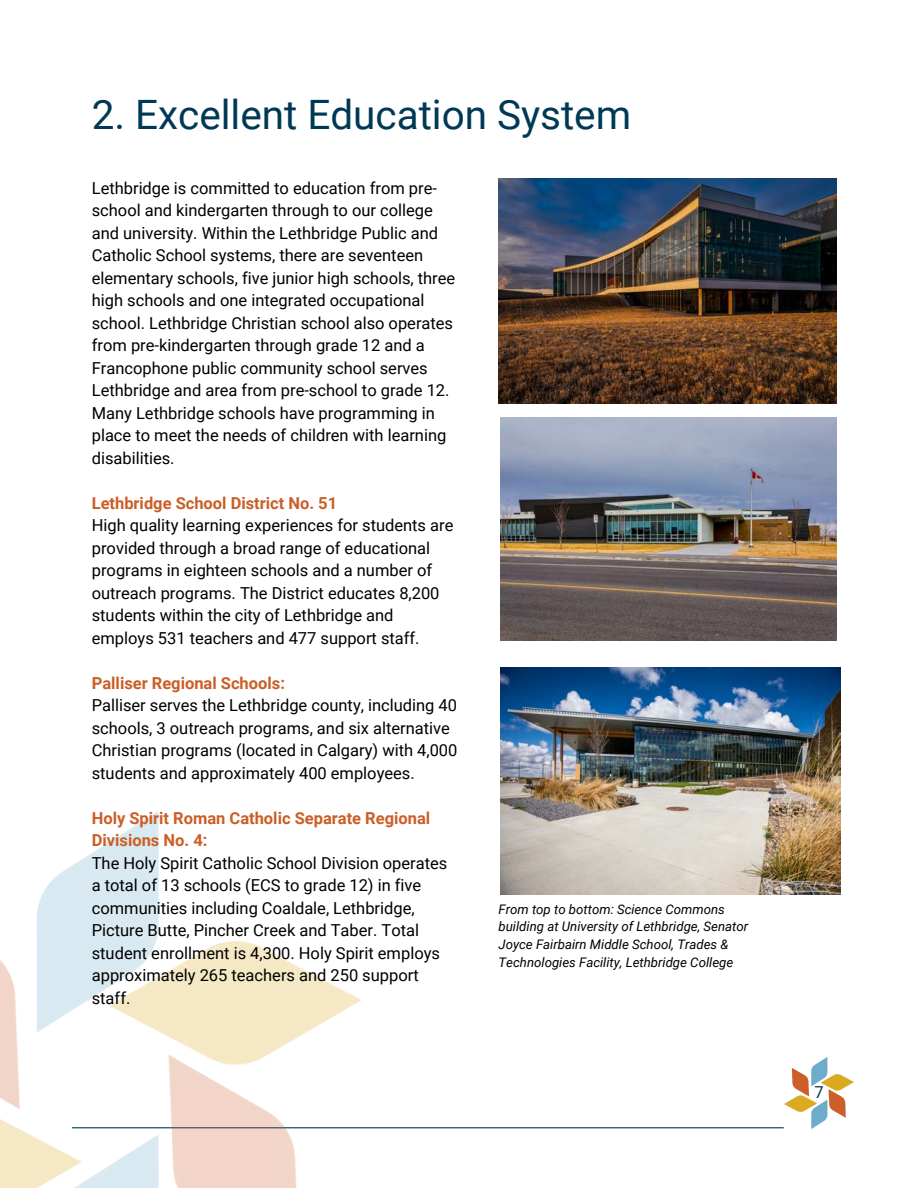
<style>
.page{position:relative;width:918px;height:1188px;background:#fff}
.page>*{position:absolute;margin:0;border:0;box-sizing:border-box;transform-origin:0 0}
.t1{font:40.5px "Roboto";color:#003955}
.t2{font:16.5px/22.5px "Roboto";color:#000}
.t3{font:700 16.5px/22.5px "Roboto";color:#cb5e27}
.t4{font:16.5px "Roboto";color:#003955}
.t5{font:italic 13.2px/17.5px "Roboto";color:#000}
</style>
<div class="page">
<hr style="left:72px;top:1127px;width:711px;height:1px;background:#003955">
<img style="left:784px;top:1057px;width:70px;height:71px">
<img style="left:499px;top:178px;width:337px;height:225px">
<img style="left:500px;top:417px;width:337px;height:224px">
<img style="left:500px;top:668px;width:340px;height:226px">
<img style="left:0;top:811px;width:362px;height:377px">
<p class="t1" style="left:92px;top:92px;width:541px">2. Excellent Education System</p>
<p class="t2" style="left:92px;top:177px;width:365px">Lethbridge is committed to education from pre&shy;school and kindergarten through to our college and university. Within the Lethbridge Public and Catholic School systems, there are seventeen elementary schools, five junior high schools, three high schools and one integrated occupational school. Lethbridge Christian school also operates from pre-kindergarten through grade 12 and a Francophone public community school serves Lethbridge and area from pre-school to grade 12.<br>Many Lethbridge schools have programming in place to meet the needs of children with learning disabilities.</p>
<p class="t3" style="left:92px;top:492px;width:247px">Lethbridge School District No. 51</p>
<p class="t2" style="left:92px;top:514px;width:363px">High quality learning experiences for students are provided through a broad range of educational programs in eighteen schools and a number of outreach programs. The District educates 8,200 students within the city of Lethbridge and employs 531 teachers and 477 support staff.</p>
<p class="t3" style="left:92px;top:672px;width:195px">Palliser Regional Schools:</p>
<p class="t2" style="left:92px;top:694px;width:367px">Palliser serves the Lethbridge county, including 40 schools, 3 outreach programs, and six alternative Christian programs (located in Calgary) with 4,000 students and approximately 400 employees.</p>
<p class="t3" style="left:92px;top:807px;width:340px">Holy Spirit Roman Catholic Separate Regional<br>Divisions No. 4:</p>
<p class="t2" style="left:92px;top:852px;width:357px">The Holy Spirit Catholic School Division operates a total of 13 schools (ECS to grade 12) in five communities including Coaldale, Lethbridge, Picture Butte, Pincher Creek and Taber. Total student enrollment is 4,300. Holy Spirit employs approximately 265 teachers and 250 support staff.</p>
<p class="t5" style="left:499px;top:901px;width:251px">From top to bottom: Science Commons building at University of Lethbridge, Senator Joyce Fairbairn Middle School, Trades &amp; Technologies Facility, Lethbridge College</p>
<p class="t4" style="left:814px;top:1083px;width:11px">7</p>
</div>
